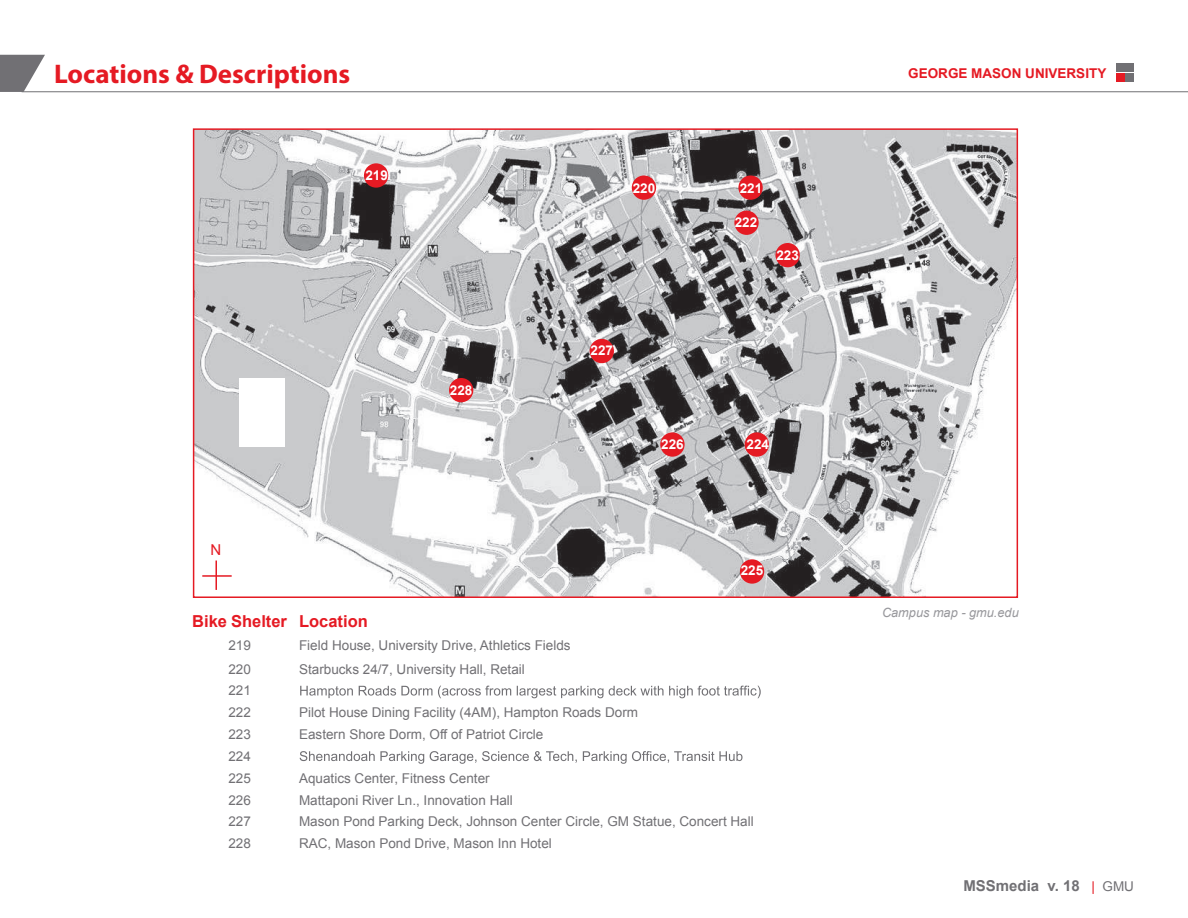
<style>
.page{position:relative;width:1188px;height:918px;background:#fff}
.page>*{position:absolute;margin:0;border:0;box-sizing:border-box;transform-origin:0 0}
.t1{font:700 27px "Myriad Pro";color:#e51a23}
.t2{font:700 16.5px "Arial";color:#e51a23}
.t3{font:700 15px "Arial";color:#717074}
.t4{font:15px "Arial";color:#e51a23}
.t5{font:13.5px/21.9px "Arial";color:#717074}
.t6{font:700 13.5px "Arial";color:#fff}
.t7{font:700 13.5px "Arial";color:#e51a23}
.t8{font:italic 12.75px "Arial";color:#98989c}
.s1{font-weight:400;font-size:13.5px;color:#e51a23}
.s2{font-weight:400;font-size:13.5px}
</style>
<div class="page">
<svg style="left:0;top:55px;width:45px;height:37px"></svg>
<hr style="left:22px;top:92px;width:1166px;height:1px;background:#717074">
<div style="left:1116px;top:63px;width:8px;height:8px;background:#717074"></div>
<div style="left:1116px;top:73px;width:8px;height:8px;background:#e51a23"></div>
<div style="left:1126px;top:63px;width:8px;height:8px;background:#717074"></div>
<div style="left:1126px;top:73px;width:8px;height:8px;background:#717074"></div>
<svg style="left:300px;top:686px;width:461px;height:12px"></svg>
<svg style="left:300px;top:751px;width:443px;height:13px"></svg>
<img style="left:196px;top:131px;width:819px;height:464px">
<div style="left:240px;top:378px;width:45px;height:68px;background:#fff"></div>
<hr style="left:215px;top:561px;width:2px;height:29px;background:#e51a23">
<hr style="left:202px;top:575px;width:30px;height:2px;background:#e51a23">
<div style="left:977px;top:446px;width:30px;height:80px;background:#fff"></div>
<div style="left:738px;top:176px;width:25px;height:24px;background:#e51a23;border-radius:50%"></div>
<div style="left:632px;top:176px;width:24px;height:24px;background:#e51a23;border-radius:50%"></div>
<div style="left:734px;top:211px;width:25px;height:24px;background:#e51a23;border-radius:50%"></div>
<div style="left:776px;top:243px;width:24px;height:24px;background:#e51a23;border-radius:50%"></div>
<div style="left:745px;top:432px;width:24px;height:25px;background:#e51a23;border-radius:50%"></div>
<div style="left:740px;top:559px;width:24px;height:25px;background:#e51a23;border-radius:50%"></div>
<div style="left:660px;top:432px;width:25px;height:25px;background:#e51a23;border-radius:50%"></div>
<div style="left:590px;top:339px;width:24px;height:24px;background:#e51a23;border-radius:50%"></div>
<div style="left:449px;top:378px;width:24px;height:24px;background:#e51a23;border-radius:50%"></div>
<div style="left:364px;top:163px;width:24px;height:25px;background:#e51a23;border-radius:50%"></div>
<h1 class="t1" style="left:54px;top:57px;width:298px">Locations &amp; Descriptions</h1>
<p class="t6" style="left:365px;top:167px;width:24px">219</p>
<p class="t4" style="left:211px;top:540px;width:12px">N</p>
<p class="t6" style="left:450px;top:381px;width:24px">228</p>
<p class="t6" style="left:633px;top:179px;width:24px">220</p>
<p class="t6" style="left:740px;top:179px;width:24px">221</p>
<p class="t6" style="left:735px;top:213px;width:24px">222</p>
<p class="t6" style="left:776px;top:247px;width:24px">223</p>
<p class="t6" style="left:591px;top:342px;width:24px">227</p>
<p class="t6" style="left:661px;top:436px;width:24px">226</p>
<p class="t6" style="left:747px;top:436px;width:24px">224</p>
<p class="t6" style="left:741px;top:562px;width:24px">225</p>
<p class="t2" style="left:192px;top:610px;width:177px">Bike Shelter Location</p>
<p class="t5" style="left:228px;top:635px;width:24px">219</p>
<p class="t5" style="left:299px;top:635px;width:273px">Field House, University Drive, Athletics Fields</p>
<p class="t5" style="left:228px;top:658px;width:24px">220</p>
<p class="t5" style="left:299px;top:658px;width:227px">Starbucks 24/7, University Hall, Retail</p>
<p class="t5" style="left:228px;top:680px;width:24px">221<br>222</p>
<p class="t5" style="left:299px;top:702px;width:341px">Pilot House Dining Facility (4AM), Hampton Roads Dorm</p>
<p class="t5" style="left:228px;top:724px;width:24px">223</p>
<p class="t5" style="left:299px;top:724px;width:246px">Eastern Shore Dorm, Off of Patriot Circle</p>
<p class="t5" style="left:228px;top:745px;width:24px">224<br>225</p>
<p class="t5" style="left:299px;top:767px;width:192px">Aquatics Center, Fitness Center</p>
<p class="t5" style="left:228px;top:789px;width:24px">226</p>
<p class="t5" style="left:299px;top:789px;width:215px">Mattaponi River Ln., Innovation Hall</p>
<p class="t5" style="left:228px;top:811px;width:24px">227</p>
<p class="t5" style="left:299px;top:811px;width:456px">Mason Pond Parking Deck, Johnson Center Circle, GM Statue, Concert Hall</p>
<p class="t5" style="left:228px;top:833px;width:24px">228</p>
<p class="t5" style="left:299px;top:833px;width:254px">RAC, Mason Pond Drive, Mason Inn Hotel</p>
<p class="t7" style="left:908px;top:65px;width:200px">GEORGE MASON UNIVERSITY</p>
<p class="t8" style="left:882px;top:605px;width:138px">Campus map - gmu.edu</p>
<p class="t3" style="left:963px;top:876px;width:172px">MSSmedia v. 18 <span class="s1">|</span> <span class="s2">GMU</span></p>
</div>
